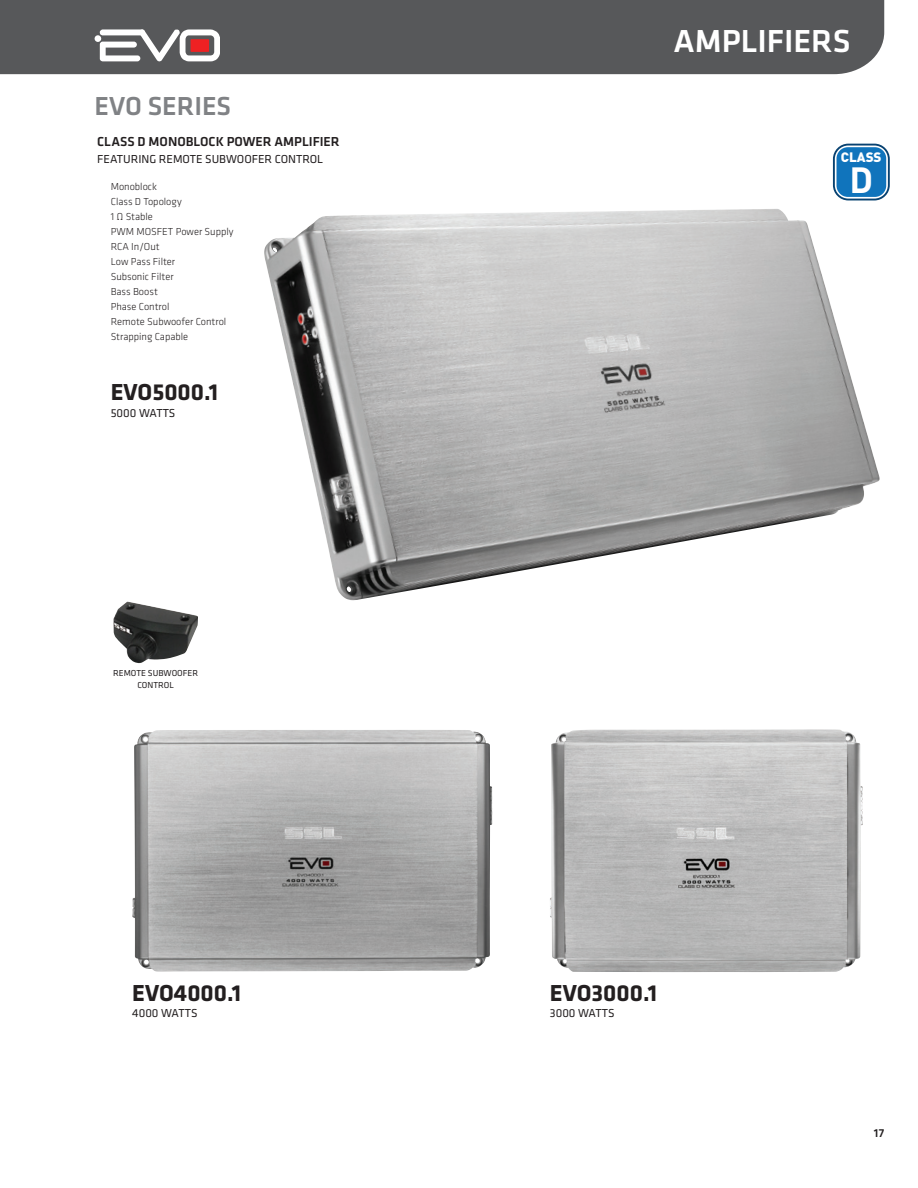
<style>
.page{position:relative;width:918px;height:1188px;background:#fff}
.page>*{position:absolute;margin:0;border:0;box-sizing:border-box;transform-origin:0 0}
.t1{font:700 36px "DINOT";color:#fff}
.t2{font:500 33px "Klavika Basic";color:#fff}
.t3{font:500 27px "Klavika Basic";color:#808285}
.t4{font:700 24px "Klavika Basic";color:#231f20}
.t5{font:500 13.5px "Klavika Basic";color:#231f20}
.t6{font:900 13.5px "DINOT";color:#fff}
.t7{font:12px "Klavika Basic";color:#231f20}
.t8{font:500 12px "Klavika Basic";color:#231f20}
.t9{font:300 10.5px "Klavika Basic";color:#231f20}
.t10{font:9px/12px "Klavika Basic";color:#231f20;text-align:center}
</style>
<div class="page">
<img style="left:132px;top:730px;width:358px;height:242px">
<img style="left:550px;top:729px;width:311px;height:243px">
<img style="left:264px;top:209px;width:616px;height:391px">
<img style="left:113px;top:602px;width:85px;height:61px">
<div style="left:0;top:0;width:884px;height:74px;background:#57585a"></div>
<svg style="left:100px;top:29px;width:120px;height:32px"></svg>
<div style="left:95px;top:35px;width:6px;height:7px;background:#fff;border-radius:50%"></div>
<div style="left:191px;top:39px;width:18px;height:13px;background:#ee2123"></div>
<svg style="left:833px;top:144px;width:57px;height:56px"></svg>
<div style="left:837px;top:147px;width:49px;height:50px;background:#1074bc;border-radius:11px"></div>
<p class="t3" style="left:95px;top:88px;width:138px">EVO SERIES</p>
<p class="t5" style="left:97px;top:133px;width:244px">CLASS D MONOBLOCK POWER AMPLIFIER</p>
<p class="t7" style="left:97px;top:151px;width:228px">FEATURING REMOTE SUBWOOFER CONTROL</p>
<p class="t9" style="left:111px;top:180px;width:48px">Monoblock</p>
<p class="t9" style="left:111px;top:195px;width:73px">Class D Topology</p>
<p class="t9" style="left:111px;top:210px;width:44px">1 Ω Stable</p>
<p class="t9" style="left:111px;top:225px;width:124px">PWM MOSFET Power Supply</p>
<p class="t9" style="left:111px;top:240px;width:51px">RCA In/Out</p>
<p class="t9" style="left:111px;top:255px;width:66px">Low Pass Filter</p>
<p class="t9" style="left:111px;top:270px;width:64px">Subsonic Filter</p>
<p class="t9" style="left:111px;top:285px;width:49px">Bass Boost</p>
<p class="t9" style="left:111px;top:300px;width:60px">Phase Control</p>
<p class="t9" style="left:111px;top:315px;width:117px">Remote Subwoofer Control</p>
<p class="t9" style="left:111px;top:330px;width:79px">Strapping Capable</p>
<p class="t4" style="left:111px;top:375px;width:109px">EVO5000.1</p>
<p class="t7" style="left:111px;top:405px;width:66px">5000 WATTS</p>
<p class="t10" style="left:113px;top:667px;width:86px">REMOTE SUBWOOFER<br>CONTROL</p>
<p class="t4" style="left:132px;top:975px;width:111px">EVO4000.1</p>
<p class="t7" style="left:132px;top:1005px;width:67px">4000 WATTS</p>
<p class="t2" style="left:673px;top:18px;width:179px">AMPLIFIERS</p>
<p class="t6" style="left:841px;top:148px;width:42px">CLASS</p>
<p class="t1" style="left:849px;top:155px;width:25px">D</p>
<p class="t4" style="left:550px;top:975px;width:109px">EVO3000.1</p>
<p class="t7" style="left:550px;top:1005px;width:66px">3000 WATTS</p>
<p class="t8" style="left:874px;top:1125px;width:12px">17</p>
</div>
